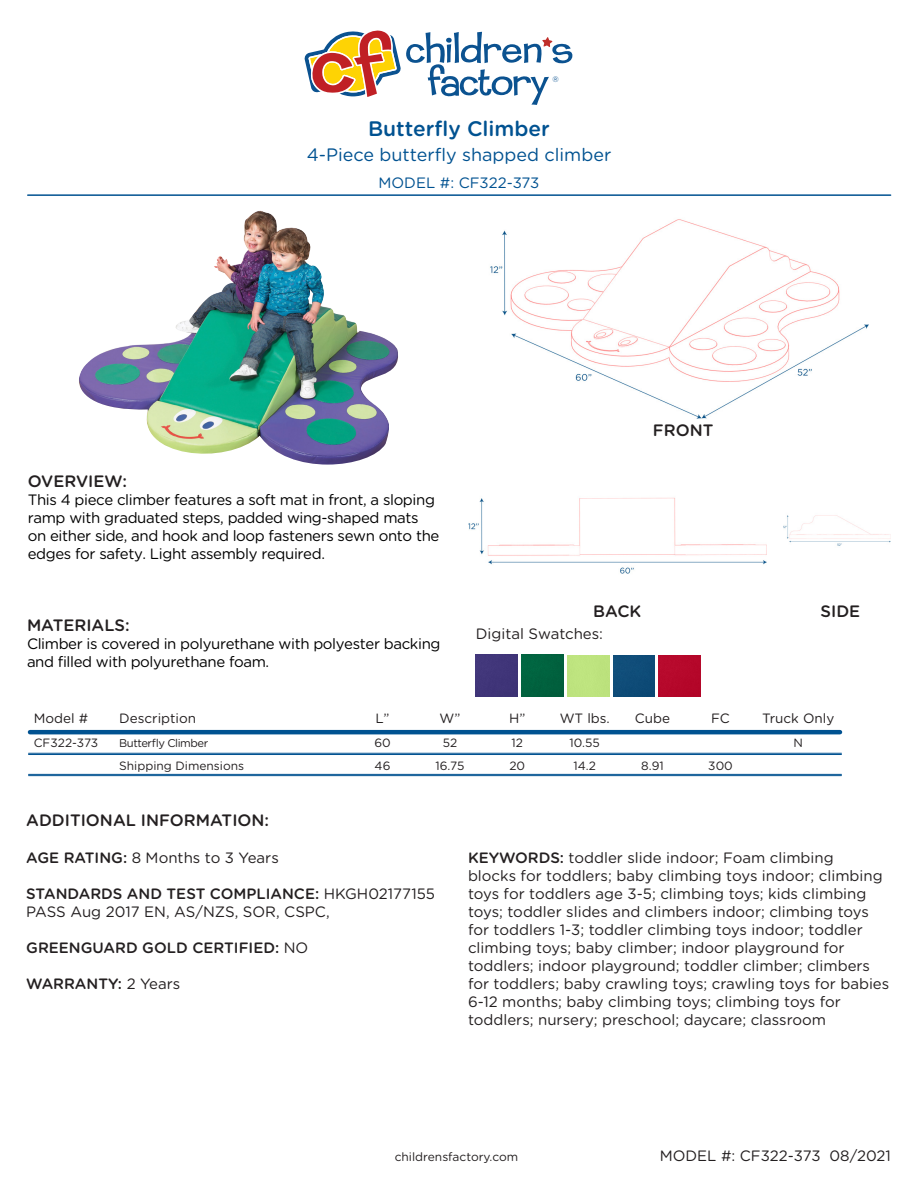
<style>
.page{position:relative;width:918px;height:1188px;background:#fff}
.page>*{position:absolute;margin:0;border:0;box-sizing:border-box;transform-origin:0 0}
.t1{font:500 21px "Gotham Rounded";color:#005291}
.t2{font:18px "Gotham Rounded";color:#005291}
.t3{font:500 16.5px "Gotham Rounded";color:#231f20}
.t4{font:15px/18px "Gotham Rounded";color:#231f20}
.t5{font:15px/18px "Gotham Rounded";letter-spacing:-.025em;color:#000}
.t6{font:500 15px "Gotham Rounded";color:#231f20}
.t7{font:15px "Gotham Rounded";color:#005291}
.t8{font:13.5px "Gotham Rounded";color:#231f20}
.t9{font:12px "Gotham Rounded";color:#231f20}
.t10{font:11.25px "Gotham Rounded";letter-spacing:-.04em;color:#231f20}
.t11{font:7.95px "Gotham Rounded";color:#0a5290;scale:.96 1}
.s1{font-weight:500}
.s2{font-weight:400}
</style>
<div class="page">
<svg style="left:305px;top:30px;width:267px;height:75px"></svg>
<img style="left:79px;top:211px;width:319px;height:254px">
<div style="left:476px;top:654px;width:42px;height:42px;background:#403579"></div>
<hr style="left:30px;top:730px;width:810px;height:4px;background:#005291">
<hr style="left:28px;top:753px;width:814px;height:1px;background:#005291">
<hr style="left:28px;top:754px;width:814px;height:1px;background:#005291">
<hr style="left:28px;top:774px;width:814px;height:1px;background:#005291">
<hr style="left:28px;top:775px;width:814px;height:1px;background:#005291">
<img style="left:490px;top:219px;width:378px;height:200px">
<hr style="left:28px;top:194px;width:863px;height:2px;background:#005291">
<img style="left:468px;top:497px;width:299px;height:77px">
<img style="left:783px;top:515px;width:108px;height:31px">
<div style="left:522px;top:654px;width:41px;height:42px;background:#01623f"></div>
<div style="left:613px;top:655px;width:42px;height:42px;background:#0e4c78"></div>
<div style="left:659px;top:655px;width:42px;height:42px;background:#b6082b"></div>
<p class="t11" style="left:552px;top:74px;width:8px">®</p>
<p class="t1" style="left:368px;top:113px;width:183px">Butterfly Climber</p>
<p class="t2" style="left:307px;top:142px;width:306px">4-Piece butterfly shapped climber</p>
<p class="t7" style="left:379px;top:172px;width:162px">MODEL #: CF322-373</p>
<p class="t3" style="left:28px;top:469px;width:101px">OVERVIEW:</p>
<p class="t5" style="left:28px;top:490px;width:413px">This 4 piece climber features a soft mat in front, a sloping ramp with graduated steps, padded wing-shaped mats on either side, and hook and loop fasteners sewn onto the edges for safety. Light assembly required.</p>
<p class="t3" style="left:653px;top:418px;width:62px">FRONT</p>
<p class="t3" style="left:27px;top:614px;width:104px">MATERIALS:</p>
<p class="t5" style="left:27px;top:634px;width:415px">Climber is covered in polyurethane with polyester backing and filled with polyurethane foam.</p>
<p class="t3" style="left:593px;top:600px;width:50px">BACK</p>
<p class="t3" style="left:821px;top:600px;width:41px">SIDE</p>
<p class="t4" style="left:476px;top:625px;width:129px">Digital Swatches:</p>
<p class="t8" style="left:34px;top:709px;width:56px">Model #</p>
<p class="t8" style="left:119px;top:709px;width:79px">Description</p>
<p class="t8" style="left:376px;top:709px;width:15px">L”</p>
<p class="t8" style="left:440px;top:709px;width:22px">W”</p>
<p class="t8" style="left:509px;top:709px;width:18px">H”</p>
<p class="t8" style="left:560px;top:709px;width:52px">WT lbs.</p>
<p class="t8" style="left:635px;top:709px;width:37px">Cube</p>
<p class="t8" style="left:711px;top:709px;width:20px">FC</p>
<p class="t8" style="left:762px;top:709px;width:74px">Truck Only</p>
<p class="t9" style="left:34px;top:735px;width:66px">CF322-373</p>
<p class="t10" style="left:119px;top:735px;width:91px">Butterfly Climber</p>
<p class="t9" style="left:374px;top:735px;width:18px">60</p>
<p class="t9" style="left:443px;top:735px;width:16px">52</p>
<p class="t9" style="left:512px;top:735px;width:13px">12</p>
<p class="t9" style="left:570px;top:735px;width:32px">10.55</p>
<p class="t9" style="left:794px;top:735px;width:11px">N</p>
<p class="t9" style="left:119px;top:758px;width:126px">Shipping Dimensions</p>
<p class="t9" style="left:375px;top:758px;width:17px">46</p>
<p class="t9" style="left:436px;top:758px;width:30px">16.75</p>
<p class="t9" style="left:509px;top:758px;width:17px">20</p>
<p class="t9" style="left:574px;top:758px;width:24px">14.2</p>
<p class="t9" style="left:641px;top:758px;width:24px">8.91</p>
<p class="t9" style="left:708px;top:758px;width:26px">300</p>
<p class="t3" style="left:26px;top:809px;width:244px">ADDITIONAL INFORMATION:</p>
<p class="t4" style="left:26px;top:848px;width:254px"><span class="s1">AGE RATING:</span> 8 Months to 3 Years</p>
<p class="t6" style="left:26px;top:883px;width:410px">STANDARDS AND TEST COMPLIANCE: <span class="s2">HKGH02177155</span></p>
<p class="t4" style="left:26px;top:902px;width:305px">PASS Aug 2017 EN, AS/NZS, SOR, CSPC,</p>
<p class="t6" style="left:26px;top:937px;width:284px">GREENGUARD GOLD CERTIFIED: <span class="s2">NO</span></p>
<p class="t6" style="left:26px;top:973px;width:156px">WARRANTY: <span class="s2">2 Years</span></p>
<p class="t4" style="left:468px;top:848px;width:423px"><span class="s1">KEYWORDS:</span> toddler slide indoor; Foam climbing<br>blocks for toddlers; baby climbing toys indoor; climbing toys for toddlers age 3-5; climbing toys; kids climbing toys; toddler slides and climbers indoor; climbing toys for toddlers 1-3; toddler climbing toys indoor; toddler climbing toys; baby climber; indoor playground for toddlers; indoor playground; toddler climber; climbers for toddlers; baby crawling toys; crawling toys for babies 6-12 months; baby climbing toys; climbing toys for toddlers; nursery; preschool; daycare; classroom</p>
<p class="t9" style="left:395px;top:1148px;width:125px">childrensfactory.com</p>
<p class="t4" style="left:660px;top:1146px;width:233px">MODEL #: CF322-373 08/2021</p>
</div>
